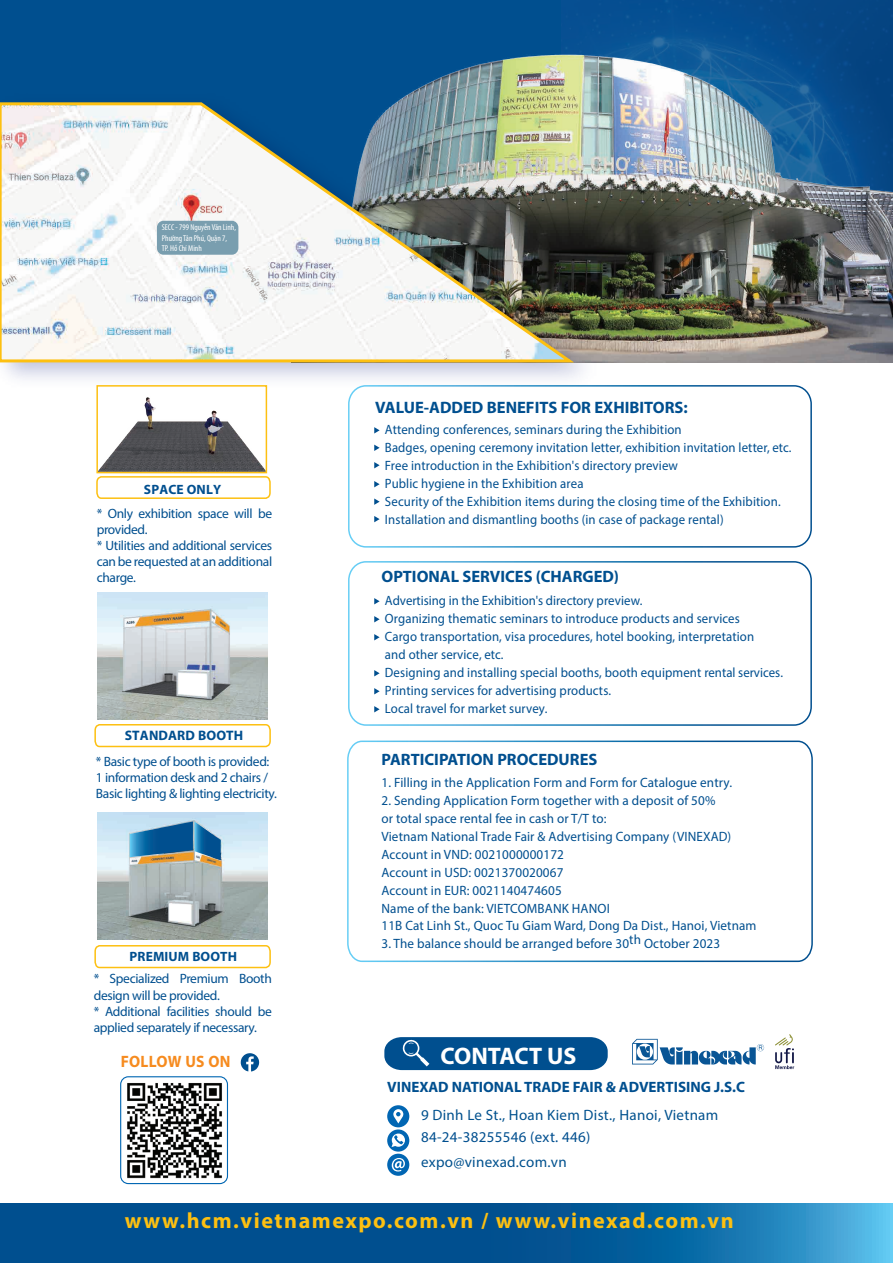
<style>
.page{position:relative;width:893px;height:1263px;background:#004f8f}
.page>*{position:absolute;margin:0;border:0;box-sizing:border-box;transform-origin:0 0}
.t1{font:700 24px "Myriad Pro";color:#fff}
.t2{font:700 22.05px "Myriad Pro";letter-spacing:.07em;color:#fdc011}
.t3{font:700 16.5px "Myriad Pro";color:#004f8f}
.t4{font:700 16.5px "Myriad Pro";letter-spacing:.02em;color:#f68b1f;scale:.94 1}
.t5{font:15px "Myriad Pro";letter-spacing:.02em;color:#01518e}
.t6{font:700 15px "Myriad Pro";color:#004f8f}
.t7{font:15px "Myriad Pro";letter-spacing:.02em;color:#004f8f}
.t8{font:700 13.8px "Myriad Pro";letter-spacing:.01em;color:#004f8f}
.t9{font:13.5px/18px "Myriad Pro";letter-spacing:.01em;color:#004f8f;scale:.95 1}
.t10{font:13.5px/18px "Myriad Pro";letter-spacing:.01em;color:#004f8f}
.t11{font:13.5px/16.2px "Myriad Pro";letter-spacing:-.025em;color:#004f8f}
.t12{font:700 13.5px "Myriad Pro";letter-spacing:.01em;color:#004f8f}
.t13{font:condensed 8.55px/10.6px "Myriad Pro";color:#fff}
</style>
<div class="page">
<div style="left:0;top:362px;width:893px;height:901px;background:#fff"></div>
<svg style="left:0;top:1203px;width:893px;height:60px;background:#0b609d"></svg>
<div style="left:387px;top:1105px;width:22px;height:22px;background:#0166b3;border-radius:50%"></div>
<svg style="left:393px;top:1109px;width:10px;height:14px"></svg>
<svg style="left:387px;top:1154px;width:22px;height:22px"></svg>
<svg style="left:392px;top:1158px;width:13px;height:13px"></svg>
<div style="left:387px;top:1129px;width:22px;height:22px;background:#0166b3;border-radius:50%"></div>
<svg style="left:392px;top:1133px;width:13px;height:14px"></svg>
<img style="left:566px;top:0;width:326px;height:27px">
<img style="left:425px;top:27px;width:468px;height:336px">
<img style="left:4px;top:85px;width:609px;height:312px">
<img style="left:0;top:101px;width:579px;height:263px">
<div style="left:157px;top:221px;width:81px;height:34px;background:#799eaf;border-radius:7px"></div>
<img style="left:122px;top:1078px;width:104px;height:104px">
<div style="left:120px;top:1076px;width:108px;height:108px;border:1px solid #0166b3;border-radius:8px"></div>
<svg style="left:241px;top:1053px;width:18px;height:18px"></svg>
<svg style="left:384px;top:1037px;width:224px;height:33px;background:#0d5894"></svg>
<svg style="left:96px;top:476px;width:175px;height:23px"></svg>
<svg style="left:94px;top:724px;width:177px;height:24px"></svg>
<svg style="left:94px;top:945px;width:177px;height:24px"></svg>
<img style="left:96px;top:393px;width:171px;height:81px">
<div style="left:96px;top:385px;width:171px;height:88px;border:2px solid #fdc011"></div>
<img style="left:97px;top:592px;width:170px;height:128px">
<img style="left:97px;top:812px;width:170px;height:127px">
<svg style="left:179px;top:673px;width:27px;height:22px"></svg>
<svg style="left:169px;top:904px;width:22px;height:17px"></svg>
<svg style="left:130px;top:821px;width:91px;height:39px;background:#5085a5"></svg>
<svg style="left:632px;top:1039px;width:132px;height:25px"></svg>
<svg style="left:775px;top:1034px;width:19px;height:35px"></svg>
<svg style="left:374px;top:427px;width:6px;height:6px"></svg>
<svg style="left:374px;top:445px;width:6px;height:6px"></svg>
<svg style="left:374px;top:462px;width:6px;height:6px"></svg>
<svg style="left:374px;top:481px;width:6px;height:6px"></svg>
<svg style="left:374px;top:498px;width:6px;height:7px"></svg>
<svg style="left:374px;top:516px;width:6px;height:6px"></svg>
<svg style="left:374px;top:598px;width:6px;height:6px"></svg>
<svg style="left:374px;top:616px;width:6px;height:6px"></svg>
<svg style="left:374px;top:634px;width:6px;height:6px"></svg>
<svg style="left:374px;top:670px;width:6px;height:6px"></svg>
<svg style="left:374px;top:688px;width:6px;height:6px"></svg>
<svg style="left:374px;top:706px;width:6px;height:6px"></svg>
<div style="left:348px;top:385px;width:464px;height:163px;border:2px solid #fff;border-radius:18px"></div>
<div style="left:348px;top:561px;width:464px;height:165px;border:2px solid #fff;border-radius:18px"></div>
<svg style="left:347px;top:740px;width:466px;height:223px"></svg>
<p class="t13" style="left:162px;top:222px;width:76px">SECC - 799 Nguyễn Văn Linh,<br>Phường Tân Phú, Quận 7,<br>TP. Hồ Chí Minh</p>
<p class="t12" style="left:144px;top:480px;width:79px">SPACE ONLY</p>
<p class="t11" style="left:97px;top:505px;width:177px">* Only exhibition space will be provided.<br>* Utilities and additional services can be requested at an additional charge.</p>
<p class="t8" style="left:125px;top:727px;width:120px">STANDARD BOOTH</p>
<p class="t11" style="left:96px;top:753px;width:182px">* Basic type of booth is provided:<br>1 information desk and 2 chairs /<br>Basic lighting &amp; lighting electricity.</p>
<p class="t12" style="left:130px;top:948px;width:109px">PREMIUM BOOTH</p>
<p class="t11" style="left:94px;top:970px;width:180px">* Specialized Premium Booth design will be provided.<br>* Additional facilities should be applied separately if necessary.</p>
<p class="t3" style="left:375px;top:397px;width:314px">VALUE-ADDED BENEFITS FOR EXHIBITORS:</p>
<p class="t9" style="left:385px;top:420px;width:430px">Attending conferences, seminars during the Exhibition<br>Badges, opening ceremony invitation letter, exhibition invitation letter, etc.<br>Free introduction in the Exhibition's directory preview<br>Public hygiene in the Exhibition area<br>Security of the Exhibition items during the closing time of the Exhibition.<br>Installation and dismantling booths (in case of package rental)</p>
<p class="t3" style="left:381px;top:566px;width:239px">OPTIONAL SERVICES (CHARGED)</p>
<p class="t9" style="left:385px;top:592px;width:421px">Advertising in the Exhibition's directory preview.<br>Organizing thematic seminars to introduce products and services<br>Cargo transportation, visa procedures, hotel booking, interpretation<br>and other service, etc.<br>Designing and installing special booths, booth equipment rental services.<br>Printing services for advertising products.<br>Local travel for market survey.</p>
<p class="t3" style="left:381px;top:748px;width:217px">PARTICIPATION PROCEDURES</p>
<p class="t10" style="left:381px;top:773px;width:352px">1. Filling in the Application Form and Form for Catalogue entry.</p>
<p class="t10" style="left:381px;top:791px;width:377px">2. Sending Application Form together with a deposit of 50%<br>or total space rental fee in cash or T/T to:<br>Vietnam National Trade Fair &amp; Advertising Company (VINEXAD)<br>Account in VND: 0021000000172<br>Account in USD: 0021370020067<br>Account in EUR: 0021140474605<br>Name of the bank: VIETCOMBANK HANOI<br>11B Cat Linh St., Quoc Tu Giam Ward, Dong Da Dist., Hanoi, Vietnam</p>
<p class="t10" style="left:381px;top:935px;width:340px">3. The balance should be arranged before 30th October 2023</p>
<p class="t4" style="left:121px;top:1051px;width:118px">FOLLOW US ON</p>
<h1 class="t1" style="left:441px;top:1040px;width:137px">CONTACT US</h1>
<p class="t6" style="left:387px;top:1077px;width:359px">VINEXAD NATIONAL TRADE FAIR &amp; ADVERTISING J.S.C</p>
<p class="t5" style="left:421px;top:1106px;width:299px">9 Dinh Le St., Hoan Kiem Dist., Hanoi, Vietnam</p>
<p class="t5" style="left:421px;top:1153px;width:147px">expo@vinexad.com.vn</p>
<p class="t7" style="left:421px;top:1128px;width:171px">84-24-38255546 (ext. 446)</p>
<h2 class="t2" style="left:125px;top:1206px;width:610px">www.hcm.vietnamexpo.com.vn / www.vinexad.com.vn</h2>
</div>
